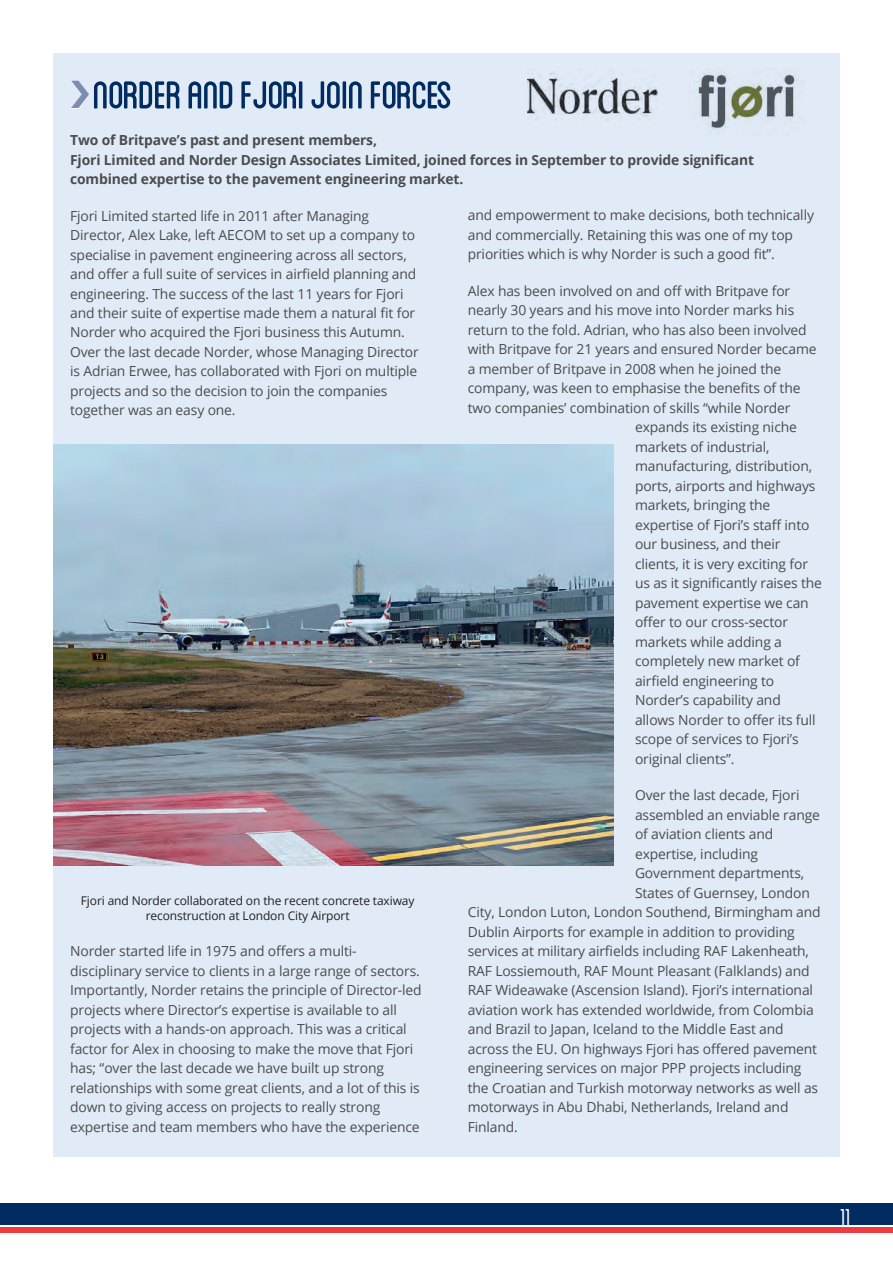
<style>
.page{position:relative;width:893px;height:1263px;background:#fff}
.page>*{position:absolute;margin:0;border:0;box-sizing:border-box;transform-origin:0 0}
.t1{font:54.75px "Blanch Caps";letter-spacing:-.03em;color:#002c62}
.t2{font:condensed 24px "Blanch";color:#fff}
.t3{font:13.8px/19.5px "Open Sans";letter-spacing:-.01em;color:#4b4c4d}
.t4{font:700 13.8px/19.5px "Open Sans";letter-spacing:-.01em;color:#4b4c4d}
.t5{font:12px/14.4px "Open Sans";letter-spacing:-.01em;color:#231f20;text-align:center}
</style>
<div class="page">
<div style="left:0;top:1203px;width:893px;height:22px;background:#002c62"></div>
<div style="left:0;top:1227px;width:893px;height:6px;background:#ee3a41"></div>
<div style="left:53px;top:53px;width:787px;height:1104px;background:#e1ebf7"></div>
<img style="left:528px;top:72px;width:129px;height:49px">
<img style="left:696px;top:70px;width:101px;height:59px">
<img style="left:53px;top:445px;width:561px;height:421px">
<h1 class="t1" style="left:92px;top:70px;width:362px">NORDER AND FJORI JoiN FORCES</h1>
<p class="t4" style="left:70px;top:130px;width:685px">Two of Britpave’s past and present members,<br>Fjori Limited and Norder Design Associates Limited, joined forces in September to provide significant combined expertise to the pavement engineering market.</p>
<p class="t3" style="left:70px;top:205px;width:350px">Fjori Limited started life in 2011 after Managing Director, Alex Lake, left AECOM to set up a company to specialise in pavement engineering across all sectors, and offer a full suite of services in airfield planning and engineering. The success of the last 11 years for Fjori and their suite of expertise made them a natural fit for Norder who acquired the Fjori business this Autumn.<br>Over the last decade Norder, whose Managing Director is Adrian Erwee, has collaborated with Fjori on multiple projects and so the decision to join the companies together was an easy one.</p>
<p class="t3" style="left:468px;top:205px;width:348px">and empowerment to make decisions, both technically and commercially. Retaining this was one of my top priorities which is why Norder is such a good fit”.</p>
<p class="t3" style="left:468px;top:281px;width:324px">Alex has been involved on and off with Britpave for</p>
<p class="t3" style="left:468px;top:300px;width:328px">nearly 30 years and his move into Norder marks his</p>
<p class="t3" style="left:468px;top:320px;width:340px">return to the fold. Adrian, who has also been involved</p>
<p class="t3" style="left:468px;top:339px;width:350px">with Britpave for 21 years and ensured Norder became</p>
<p class="t3" style="left:468px;top:359px;width:315px">a member of Britpave in 2008 when he joined the</p>
<p class="t3" style="left:468px;top:378px;width:334px">company, was keen to emphasise the benefits of the</p>
<p class="t3" style="left:468px;top:398px;width:324px">two companies’ combination of skills “while Norder</p>
<p class="t3" style="left:635px;top:417px;width:163px">expands its existing niche</p>
<p class="t3" style="left:635px;top:437px;width:136px">markets of industrial,</p>
<p class="t3" style="left:635px;top:456px;width:179px">manufacturing, distribution,</p>
<p class="t3" style="left:635px;top:476px;width:182px">ports, airports and highways</p>
<p class="t3" style="left:635px;top:495px;width:137px">markets, bringing the</p>
<p class="t3" style="left:635px;top:515px;width:176px">expertise of Fjori’s staff into</p>
<p class="t3" style="left:635px;top:534px;width:147px">our business, and their</p>
<p class="t3" style="left:635px;top:554px;width:174px">clients, it is very exciting for</p>
<p class="t3" style="left:635px;top:573px;width:188px">us as it significantly raises the</p>
<p class="t3" style="left:635px;top:593px;width:175px">pavement expertise we can</p>
<p class="t3" style="left:635px;top:612px;width:154px">offer to our cross-sector</p>
<p class="t3" style="left:635px;top:632px;width:148px">markets while adding a</p>
<p class="t3" style="left:635px;top:651px;width:166px">completely new market of</p>
<p class="t3" style="left:635px;top:671px;width:141px">airfield engineering to</p>
<p class="t3" style="left:635px;top:690px;width:147px">Norder’s capability and</p>
<p class="t3" style="left:635px;top:710px;width:182px">allows Norder to offer its full</p>
<p class="t3" style="left:635px;top:729px;width:165px">scope of services to Fjori’s</p>
<p class="t3" style="left:635px;top:749px;width:101px">original clients”.</p>
<p class="t3" style="left:635px;top:785px;width:166px">Over the last decade, Fjori</p>
<p class="t3" style="left:635px;top:805px;width:186px">assembled an enviable range</p>
<p class="t3" style="left:635px;top:824px;width:140px">of aviation clients and</p>
<p class="t3" style="left:635px;top:844px;width:124px">expertise, including</p>
<p class="t3" style="left:635px;top:863px;width:171px">Government departments,</p>
<p class="t3" style="left:635px;top:883px;width:176px">States of Guernsey, London</p>
<p class="t3" style="left:468px;top:902px;width:354px">City, London Luton, London Southend, Birmingham and</p>
<p class="t3" style="left:468px;top:922px;width:329px">Dublin Airports for example in addition to providing</p>
<p class="t3" style="left:468px;top:941px;width:343px">services at military airfields including RAF Lakenheath,</p>
<p class="t3" style="left:468px;top:961px;width:343px">RAF Lossiemouth, RAF Mount Pleasant (Falklands) and</p>
<p class="t3" style="left:468px;top:980px;width:347px">RAF Wideawake (Ascension Island). Fjori’s international</p>
<p class="t3" style="left:468px;top:1000px;width:348px">aviation work has extended worldwide, from Colombia</p>
<p class="t3" style="left:468px;top:1019px;width:318px">and Brazil to Japan, Iceland to the Middle East and</p>
<p class="t3" style="left:468px;top:1039px;width:351px">across the EU. On highways Fjori has offered pavement</p>
<p class="t3" style="left:468px;top:1058px;width:335px">engineering services on major PPP projects including</p>
<p class="t3" style="left:468px;top:1078px;width:352px">the Croatian and Turkish motorway networks as well as</p>
<p class="t3" style="left:468px;top:1097px;width:322px">motorways in Abu Dhabi, Netherlands, Ireland and</p>
<p class="t3" style="left:468px;top:1117px;width:52px">Finland.</p>
<p class="t5" style="left:81px;top:893px;width:335px">Fjori and Norder collaborated on the recent concrete taxiway reconstruction at London City Airport</p>
<p class="t3" style="left:70px;top:941px;width:353px">Norder started life in 1975 and offers a multi&shy;disciplinary service to clients in a large range of sectors.<br>Importantly, Norder retains the principle of Director-led projects where Director’s expertise is available to all projects with a hands-on approach. This was a critical factor for Alex in choosing to make the move that Fjori has; “over the last decade we have built up strong relationships with some great clients, and a lot of this is down to giving access on projects to really strong expertise and team members who have the experience</p>
<h2 class="t2" style="left:840px;top:1204px;width:12px">11</h2>
</div>
